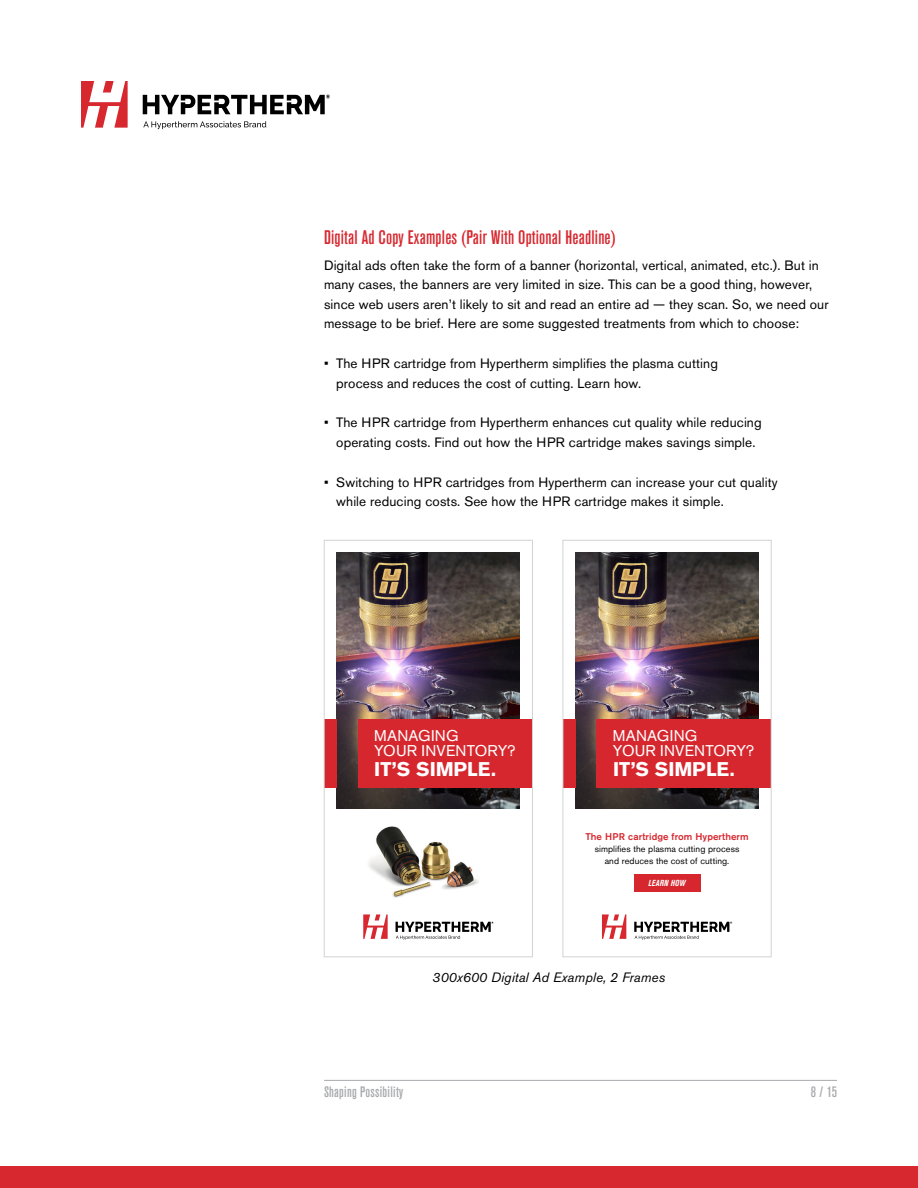
<style>
.page{position:relative;width:918px;height:1188px;background:#fff}
.page>*{position:absolute;margin:0;border:0;box-sizing:border-box;transform-origin:0 0}
.t1{font:700 19.65px "Akzidenz Grotesk Pro";letter-spacing:.005em;color:#fff}
.t2{font:500 condensed 19.5px "Akzidenz Grotesk Pro";letter-spacing:.01em;color:#d7282f}
.t3{font:15.45px/15.1px "Akzidenz Grotesk Pro";letter-spacing:.01em;color:#fff}
.t4{font:500 condensed 15px "Akzidenz Grotesk Pro";letter-spacing:.02em;color:#a7a9ac}
.t5{font:13.5px/19.5px "Akzidenz Grotesk Pro";letter-spacing:.01em;color:#000}
.t6{font:italic 13.5px "Akzidenz Grotesk Pro";letter-spacing:.01em;color:#000}
.t7{font:500 9.75px "Akzidenz Grotesk Pro";letter-spacing:.01em;color:#d6272e}
.t8{font:9px/12.1px "Akzidenz Grotesk Pro";letter-spacing:.01em;color:#000;text-align:center}
.t9{font:italic 700 condensed 8.7px "Akzidenz Grotesk Pro";letter-spacing:.02em;color:#fff}
</style>
<div class="page">
<hr style="left:324px;top:1080px;width:513px;height:1px;background:#a7a9ac">
<div style="left:0;top:1166px;width:918px;height:22px;background:#d7282f"></div>
<svg style="left:81px;top:81px;width:47px;height:47px"></svg>
<svg style="left:143px;top:121px;width:123px;height:8px"></svg>
<svg style="left:143px;top:95px;width:187px;height:19px"></svg>
<img style="left:337px;top:553px;width:183px;height:255px">
<div style="left:358px;top:719px;width:174px;height:69px;background:#d6272e"></div>
<div style="left:324px;top:719px;width:13px;height:69px;background:#d6272e"></div>
<img style="left:369px;top:826px;width:109px;height:72px">
<svg style="left:363px;top:914px;width:25px;height:25px"></svg>
<svg style="left:396px;top:922px;width:97px;height:18px"></svg>
<div style="left:324px;top:540px;width:209px;height:417px;border:1px solid #d1d3d4"></div>
<img style="left:575px;top:553px;width:184px;height:255px">
<div style="left:596px;top:719px;width:175px;height:69px;background:#d6272e"></div>
<div style="left:563px;top:719px;width:12px;height:69px;background:#d6272e"></div>
<div style="left:634px;top:874px;width:66px;height:18px;background:#d6272e"></div>
<svg style="left:602px;top:914px;width:24px;height:25px"></svg>
<svg style="left:634px;top:922px;width:98px;height:18px"></svg>
<div style="left:563px;top:540px;width:209px;height:417px;border:1px solid #d1d3d4"></div>
<h2 class="t2" style="left:324px;top:224px;width:293px">Digital Ad Copy Examples (Pair With Optional Headline)</h2>
<p class="t5" style="left:324px;top:255px;width:506px">Digital ads often take the form of a banner (horizontal, vertical, animated, etc.). But in many cases, the banners are very limited in size. This can be a good thing, however, since web users aren’t likely to sit and read an entire ad — they scan. So, we need our message to be brief. Here are some suggested treatments from which to choose:</p>
<p class="t5" style="left:336px;top:354px;width:383px;text-indent:-12px">• The HPR cartridge from Hypertherm simplifies the plasma cutting process and reduces the cost of cutting. Learn how.</p>
<p class="t5" style="left:324px;top:413px;width:439px;text-align:center">• The HPR cartridge from Hypertherm enhances cut quality while reducing operating costs. Find out how the HPR cartridge makes savings simple.</p>
<p class="t5" style="left:336px;top:472px;width:443px;text-indent:-12px">• Switching to HPR cartridges from Hypertherm can increase your cut quality while reducing costs. See how the HPR cartridge makes it simple.</p>
<p class="t3" style="left:374px;top:728px;width:143px">MANAGING<br>YOUR INVENTORY?</p>
<h1 class="t1" style="left:374px;top:757px;width:123px">IT’S SIMPLE.</h1>
<p class="t3" style="left:613px;top:728px;width:143px">MANAGING<br>YOUR INVENTORY?</p>
<h1 class="t1" style="left:613px;top:757px;width:123px">IT’S SIMPLE.</h1>
<p class="t7" style="left:585px;top:830px;width:165px">The HPR cartridge from Hypertherm</p>
<p class="t8" style="left:595px;top:842px;width:146px">simplifies the plasma cutting process and reduces the cost of cutting.</p>
<p class="t9" style="left:649px;top:877px;width:39px">LEARN HOW</p>
<p class="t6" style="left:433px;top:969px;width:234px">300x600 Digital Ad Example, 2 Frames</p>
<p class="t4" style="left:324px;top:1082px;width:81px">Shaping Possibility</p>
<p class="t4" style="left:811px;top:1082px;width:28px">8 / 15</p>
</div>
